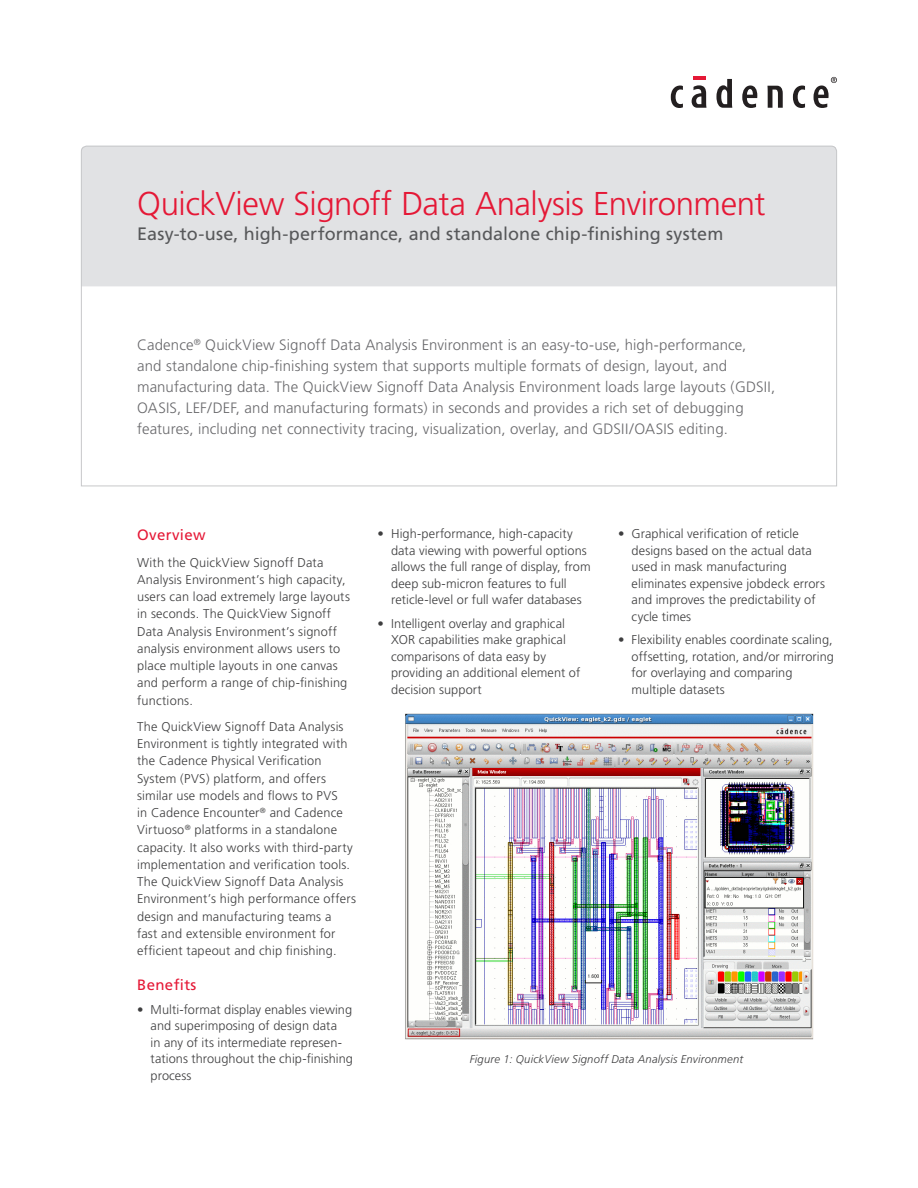
<style>
.page{position:relative;width:918px;height:1188px;background:#fff}
.page>*{position:absolute;margin:0;border:0;box-sizing:border-box;transform-origin:0 0}
.Title_Level_1{font:300 33px "Frutiger";letter-spacing:-.015em;color:#e51836}
.Title_Level_2{font:18px "Frutiger";letter-spacing:.005em;color:#57585a}
.Intro__Paragraph{font:300 15px/21px "Frutiger";letter-spacing:.005em;color:#69696c}
.Body_Header_A{font:15px "Frutiger";letter-spacing:.025em;color:#e51836}
.Body{font:300 12.75px/17.2px "Frutiger";letter-spacing:.01em;color:#3e3e3f}
.t1{font:italic 300 11.25px "Frutiger";letter-spacing:.02em;color:#3e3e3f}
</style>
<div class="page">
<svg style="left:671px;top:86px;width:12px;height:22px"></svg>
<svg style="left:692px;top:77px;width:14px;height:31px"></svg>
<svg style="left:716px;top:79px;width:16px;height:29px"></svg>
<svg style="left:742px;top:85px;width:15px;height:23px"></svg>
<svg style="left:767px;top:86px;width:16px;height:22px"></svg>
<svg style="left:793px;top:86px;width:12px;height:22px"></svg>
<svg style="left:814px;top:77px;width:23px;height:31px"></svg>
<svg style="left:81px;top:145px;width:756px;height:342px"></svg>
<img style="left:405px;top:714px;width:409px;height:326px">
<p class="Title_Level_1" style="left:137px;top:185px;width:630px">QuickView Signoff Data Analysis Environment</p>
<p class="Title_Level_2" style="left:137px;top:223px;width:588px">Easy-to-use, high-performance, and standalone chip-finishing system</p>
<p class="Intro__Paragraph" style="left:137px;top:335px;width:640px">Cadence<sup>®</sup> QuickView Signoff Data Analysis Environment is an easy-to-use, high-performance,<br>and standalone chip-finishing system that supports multiple formats of design, layout, and manufacturing data. The QuickView Signoff Data Analysis Environment loads large layouts (GDSII, OASIS, LEF/DEF, and manufacturing formats) in seconds and provides a rich set of debugging features, including net connectivity tracing, visualization, overlay, and GDSII/OASIS editing.</p>
<p class="Body_Header_A" style="left:137px;top:526px;width:70px">Overview</p>
<p class="Body" style="left:137px;top:554px;width:214px">With the QuickView Signoff Data Analysis Environment’s high capacity, users can load extremely large layouts in seconds. The QuickView Signoff Data Analysis Environment’s signoff analysis environment allows users to place multiple layouts in one canvas and perform a range of chip-finishing functions.</p>
<p class="Body" style="left:137px;top:718px;width:220px">The QuickView Signoff Data Analysis Environment is tightly integrated with the Cadence Physical Verification System (PVS) platform, and offers similar use models and flows to PVS<br>in Cadence Encounter<sup>®</sup> and Cadence Virtuoso<sup>®</sup> platforms in a standalone capacity. It also works with third-party implementation and verification tools.<br>The QuickView Signoff Data Analysis Environment’s high performance offers design and manufacturing teams a<br>fast and extensible environment for efficient tapeout and chip finishing.</p>
<p class="Body_Header_A" style="left:137px;top:976px;width:61px">Benefits</p>
<p class="Body" style="left:151px;top:1001px;width:204px;line-height:16.5px;text-indent:-14px">• Multi-format display enables viewing and superimposing of design data<br>in any of its intermediate represen&shy;tations throughout the chip-finishing process</p>
<p class="Body" style="left:391px;top:526px;width:201px;line-height:16.5px;text-indent:-14px">• High-performance, high-capacity data viewing with powerful options allows the full range of display, from deep sub-micron features to full reticle-level or full wafer databases</p>
<p class="Body" style="left:391px;top:615px;width:191px;line-height:16.5px;text-indent:-14px">• Intelligent overlay and graphical<br>XOR capabilities make graphical comparisons of data easy by providing an additional element of decision support</p>
<p class="Body" style="left:632px;top:526px;width:195px;line-height:16.5px;text-indent:-14px">• Graphical verification of reticle designs based on the actual data used in mask manufacturing eliminates expensive jobdeck errors and improves the predictability of cycle times</p>
<p class="Body" style="left:632px;top:632px;width:204px;line-height:16.5px;text-indent:-14px">• Flexibility enables coordinate scaling, offsetting, rotation, and/or mirroring for overlaying and comparing multiple datasets</p>
<p class="t1" style="left:470px;top:1053px;width:275px">Figure 1: QuickView Signoff Data Analysis Environment</p>
</div>
